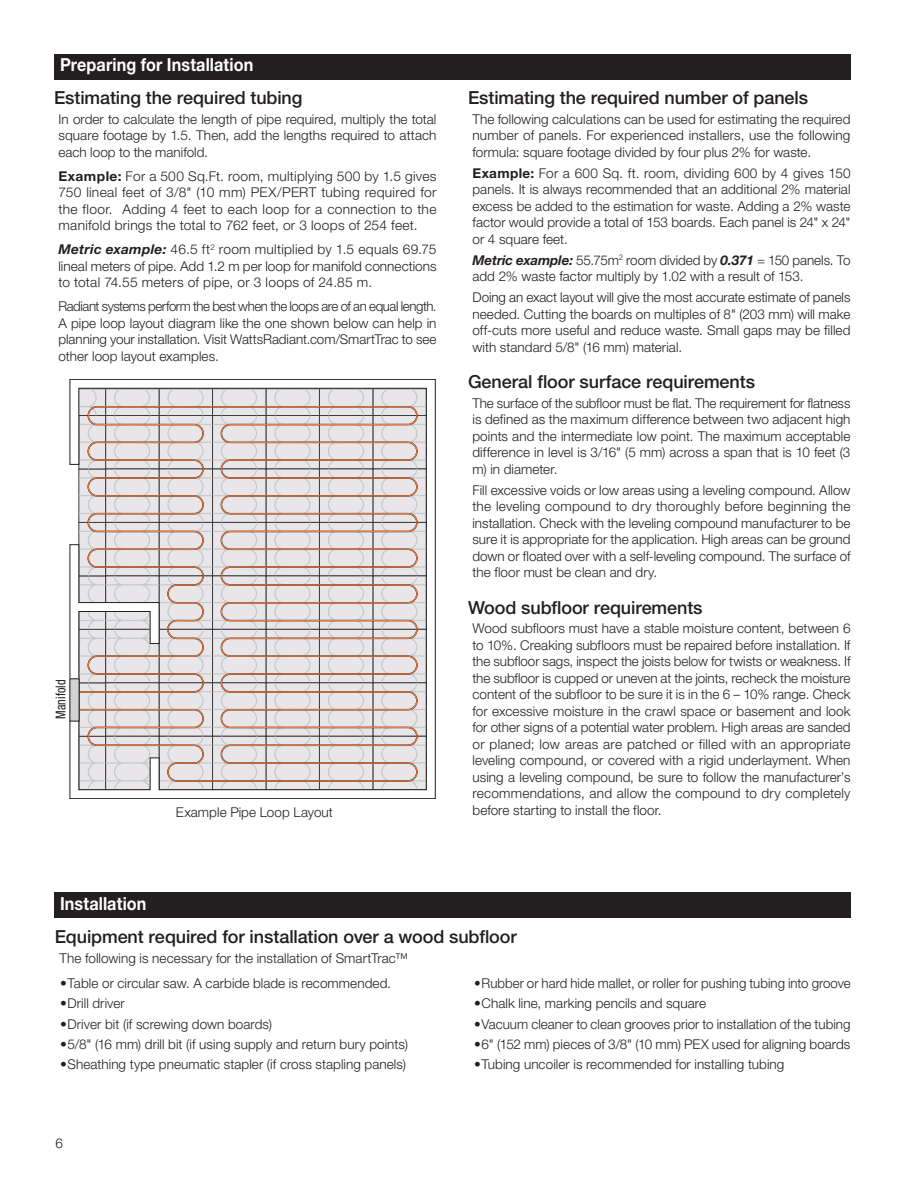
<style>
.page{position:relative;width:918px;height:1188px;background:#fff}
.page>*{position:absolute;margin:0;border:0;box-sizing:border-box;transform-origin:0 0}
.t1{font:500 18px "Helvetica Neue LT Std";letter-spacing:-.005em;color:#231f20}
.t2{font:700 18px "Helvetica Neue LT Std";letter-spacing:.005em;color:#fff;scale:.9 1}
.t3{font:300 13.5px/16.5px "Helvetica Neue LT Std";letter-spacing:.005em;color:#231f20;text-align:justify}
.t4{font:condensed 13.5px "Helvetica Neue LT Std";letter-spacing:.005em;color:#231f20;scale:.9 1}
.s1{font-weight:700}
.s2{font-weight:700;font-style:italic}
</style>
<div class="page">
<div style="left:54px;top:54px;width:796px;height:26px;background:#231f20"></div>
<div style="left:54px;top:892px;width:796px;height:26px;background:#231f20"></div>
<svg style="left:70px;top:379px;width:366px;height:420px;background:#d9d2d0"></svg>
<div style="left:70px;top:679px;width:9px;height:42px;background:#d1d2d4"></div>
<h1 class="t2" style="left:60px;top:54px;width:216px">Preparing for Installation</h1>
<h1 class="t1" style="left:54px;top:87px;width:250px">Estimating the required tubing</h1>
<p class="t3" style="left:58px;top:110px;width:380px">In order to calculate the length of pipe required, multiply the total square footage by 1.5. Then, add the lengths required to attach each loop to the manifold.</p>
<p class="t3" style="left:58px;top:167px;width:380px"><span class="s1">Example:</span> For a 500 Sq.Ft. room, multiplying 500 by 1.5 gives 750 lineal feet of 3/8" (10 mm) PEX/PERT tubing required for the floor. Adding 4 feet to each loop for a connection to the manifold brings the total to 762 feet, or 3 loops of 254 feet.</p>
<p class="t3" style="left:58px;top:241px;width:380px"><span class="s2">Metric example:</span> 46.5 ft<sup>2</sup> room multiplied by 1.5 equals 69.75 lineal meters of pipe. Add 1.2 m per loop for manifold connections to total 74.55 meters of pipe, or 3 loops of 24.85 m.</p>
<p class="t3" style="left:58px;top:298px;width:380px">Radiant systems perform the best when the loops are of an equal length.<br>A pipe loop layout diagram like the one shown below can help in planning your installation. Visit WattsRadiant.com/SmartTrac to see other loop layout examples.</p>
<p class="t4" style="left:53px;top:719px;width:45px;rotate:-90deg">Manifold</p>
<h1 class="t2" style="left:60px;top:892px;width:98px">Installation</h1>
<p class="t3" style="left:176px;top:804px;width:158px">Example Pipe Loop Layout</p>
<h1 class="t1" style="left:468px;top:87px;width:342px">Estimating the required number of panels</h1>
<p class="t3" style="left:472px;top:110px;width:380px">The following calculations can be used for estimating the required number of panels. For experienced installers, use the following formula: square footage divided by four plus 2% for waste.</p>
<p class="t3" style="left:472px;top:164px;width:380px"><span class="s1">Example:</span> For a 600 Sq. ft. room, dividing 600 by 4 gives 150 panels. It is always recommended that an additional 2% material excess be added to the estimation for waste. Adding a 2% waste factor would provide a total of 153 boards. Each panel is 24" x 24" or 4 square feet.</p>
<p class="t3" style="left:472px;top:251px;width:380px"><span class="s2">Metric example:</span> 55.75m<sup>2</sup> room divided by <span class="s2">0.371</span> = 150 panels. To add 2% waste factor multiply by 1.02 with a result of 153.</p>
<p class="t3" style="left:472px;top:289px;width:380px">Doing an exact layout will give the most accurate estimate of panels needed. Cutting the boards on multiples of 8" (203 mm) will make off-cuts more useful and reduce waste. Small gaps may be filled with standard 5/8" (16 mm) material.</p>
<h1 class="t1" style="left:468px;top:371px;width:289px">General floor surface requirements</h1>
<p class="t3" style="left:472px;top:394px;width:380px">The surface of the subfloor must be flat. The requirement for flatness is defined as the maximum difference between two adjacent high points and the intermediate low point. The maximum acceptable difference in level is 3/16" (5 mm) across a span that is 10 feet (3 m) in diameter.</p>
<p class="t3" style="left:472px;top:481px;width:380px">Fill excessive voids or low areas using a leveling compound. Allow the leveling compound to dry thoroughly before beginning the installation. Check with the leveling compound manufacturer to be sure it is appropriate for the application. High areas can be ground down or floated over with a self-leveling compound. The surface of the floor must be clean and dry.</p>
<h1 class="t1" style="left:468px;top:597px;width:236px">Wood subfloor requirements</h1>
<p class="t3" style="left:472px;top:620px;width:380px">Wood subfloors must have a stable moisture content, between 6 to 10%. Creaking subfloors must be repaired before installation. If the subfloor sags, inspect the joists below for twists or weakness. If the subfloor is cupped or uneven at the joints, recheck the moisture content of the subfloor to be sure it is in the 6 – 10% range. Check for excessive moisture in the crawl space or basement and look for other signs of a potential water problem. High areas are sanded or planed; low areas are patched or filled with an appropriate leveling compound, or covered with a rigid underlayment. When using a leveling compound, be sure to follow the manufacturer’s recommendations, and allow the compound to dry completely before starting to install the floor.</p>
<h1 class="t1" style="left:55px;top:926px;width:463px">Equipment required for installation over a wood subfloor</h1>
<p class="t3" style="left:59px;top:949px;width:350px">The following is necessary for the installation of SmartTrac™</p>
<p class="t3" style="left:60px;top:975px;width:333px">•Table or circular saw. A carbide blade is recommended.</p>
<p class="t3" style="left:60px;top:995px;width:66px">•Drill driver</p>
<p class="t3" style="left:60px;top:1015px;width:214px">•Driver bit (if screwing down boards)</p>
<p class="t3" style="left:60px;top:1035px;width:349px">•5/8" (16 mm) drill bit (if using supply and return bury points)</p>
<p class="t3" style="left:60px;top:1055px;width:347px">•Sheathing type pneumatic stapler (if cross stapling panels)</p>
<p class="t3" style="left:55px;top:1135px;width:9px">6</p>
<p class="t3" style="left:474px;top:975px;width:378px">•Rubber or hard hide mallet, or roller for pushing tubing into groove</p>
<p class="t3" style="left:474px;top:995px;width:234px">•Chalk line, marking pencils and square</p>
<p class="t3" style="left:474px;top:1015px;width:378px">•Vacuum cleaner to clean grooves prior to installation of the tubing</p>
<p class="t3" style="left:474px;top:1035px;width:378px">•6" (152 mm) pieces of 3/8" (10 mm) PEX used for aligning boards</p>
<p class="t3" style="left:474px;top:1055px;width:312px">•Tubing uncoiler is recommended for installing tubing</p>
</div>
